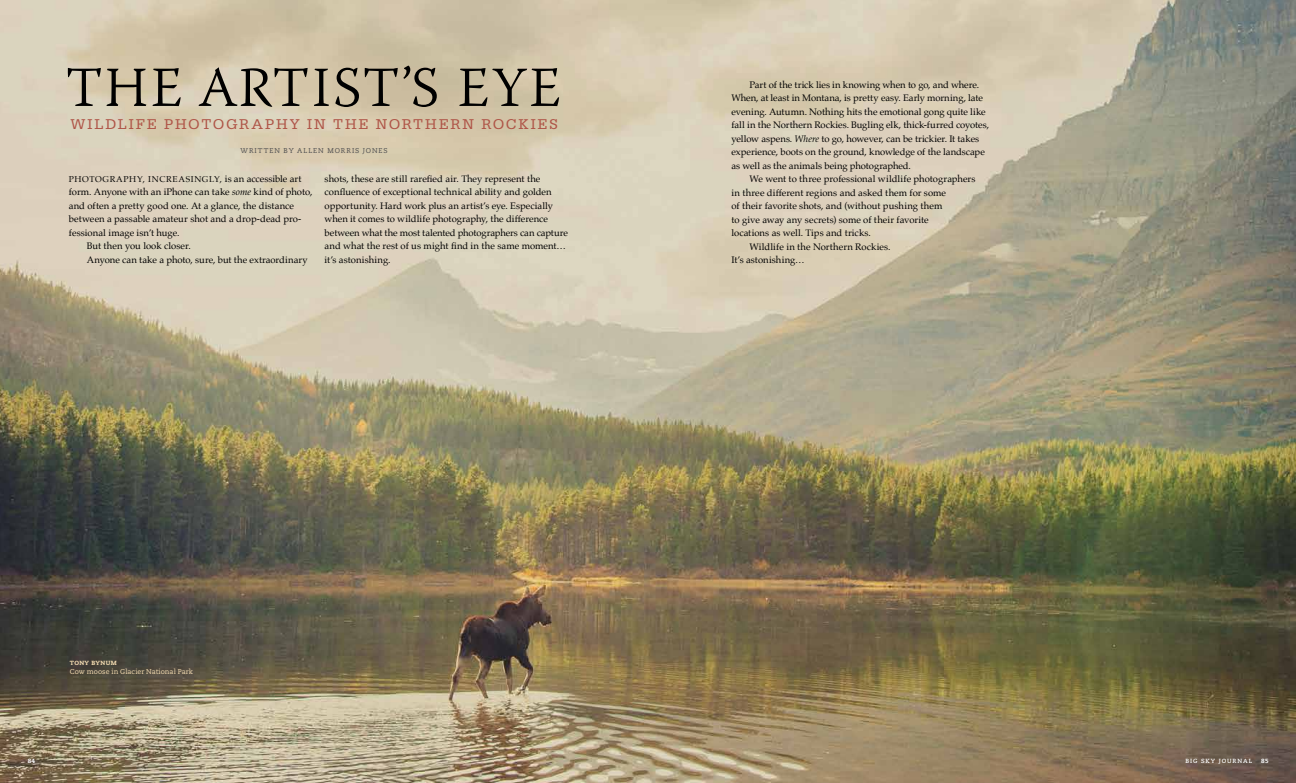
<style>
.page{position:relative;width:1296px;height:783px;background:#fff}
.page>*{position:absolute;margin:0;border:0;box-sizing:border-box;transform-origin:0 0}
.t1{font:300 56.5px "Warnock Pro";letter-spacing:.03em;color:#000}
.t2{font:15px "Serifa";letter-spacing:.125em;color:#af5447}
.t3{font:9.5px/13.5px "Palatino";color:#000}
.t4{font:8.5px "Palatino";letter-spacing:.075em;color:#000}
.t5{font:7px "Caecilia";color:#f6deb3}
.t6{font:7px "Caecilia";letter-spacing:.14em;color:#4d4d4f}
.t7{font:700 6px "Caecilia";letter-spacing:.16em;color:#fff}
.t8{font:800 6px "Caecilia";letter-spacing:.05em;color:#f6deb3}
.t9{font:800 6px "Caecilia";color:#fff}
.s1{font-size:9.5px}
.s2{font-family:"Palatino Italic Os F"}
</style>
<div class="page">
<img style="left:0;top:0;width:1296px;height:783px">
<h1 class="t1" style="left:65px;top:53px;width:497px">THE ARTIST’S EYE</h1>
<h2 class="t2" style="left:70px;top:116px;width:489px">WILDLIFE PHOTOGRAPHY IN THE NORTHERN ROCKIES</h2>
<p class="t6" style="left:240px;top:146px;width:149px">WRitten by allen morris jones</p>
<p class="t4" style="left:69px;top:172px;width:234px">Photography, increasingly, <span class="s1">is an accessible art</span></p>
<p class="t3" style="left:69px;top:185px;width:245px">form. Anyone with an iPhone can take <span class="s2">some</span> kind of photo,</p>
<p class="t3" style="left:69px;top:199px;width:227px">and often a pretty good one. At a glance, the distance</p>
<p class="t3" style="left:69px;top:212px;width:234px">between a passable amateur shot and a drop-dead pro-</p>
<p class="t3" style="left:69px;top:226px;width:112px">fessional image isn’t huge.</p>
<p class="t3" style="left:87px;top:239px;width:105px">But then you look closer.</p>
<p class="t3" style="left:69px;top:253px;width:14px">A</p>
<p class="t3" style="left:94px;top:253px;width:215px">nyone can take a photo, sure, but the extraordinary</p>
<p class="t3" style="left:325px;top:172px;width:245px">shots, these are still rarefied air. They represent the confluence of exceptional technical ability and golden opportunity. Hard work plus an artist’s eye. Especially when it comes to wildlife photography, the difference between what the most talented photographers can capture and what the rest of us might find in the same moment… it’s astonishing.</p>
<p class="t8" style="left:70px;top:659px;width:48px">TONY BYNUM</p>
<p class="t5" style="left:70px;top:668px;width:125px">Cow moose in Glacier National Park</p>
<p class="t3" style="left:731px;top:78px;width:259px;text-indent:18px">Part of the trick lies in knowing when to go, and where.<br>When, at least in Montana, is pretty easy. Early morning, late evening. Autumn. Nothing hits the emotional gong quite like fall in the Northern Rockies. Bugling elk, thick-furred coyotes, yellow aspens. <span class="s2">Where</span> to go, however, can be trickier. It takes experience, boots on the ground, knowledge of the landscape as well as the animals being photographed.</p>
<p class="t3" style="left:749px;top:172px;width:228px">We went to three professional wildlife photographers</p>
<p class="t3" style="left:731px;top:186px;width:216px">in three different regions and asked them for some</p>
<p class="t3" style="left:731px;top:199px;width:212px">of their favorite shots, and (without pushing them</p>
<p class="t3" style="left:731px;top:213px;width:199px">to give away any secrets) some of their favorite</p>
<p class="t3" style="left:731px;top:226px;width:141px">locations as well. Tips and tricks.</p>
<p class="t3" style="left:749px;top:240px;width:143px">Wildlife in the Northern Rockies.</p>
<p class="t3" style="left:731px;top:253px;width:75px">It’s astonishing…</p>
<p class="t9" style="left:28px;top:757px;width:9px">84</p>
<p class="t7" style="left:1185px;top:757px;width:69px">BIG SKY JOURNAL</p>
<p class="t9" style="left:1261px;top:757px;width:9px">85</p>
</div>
